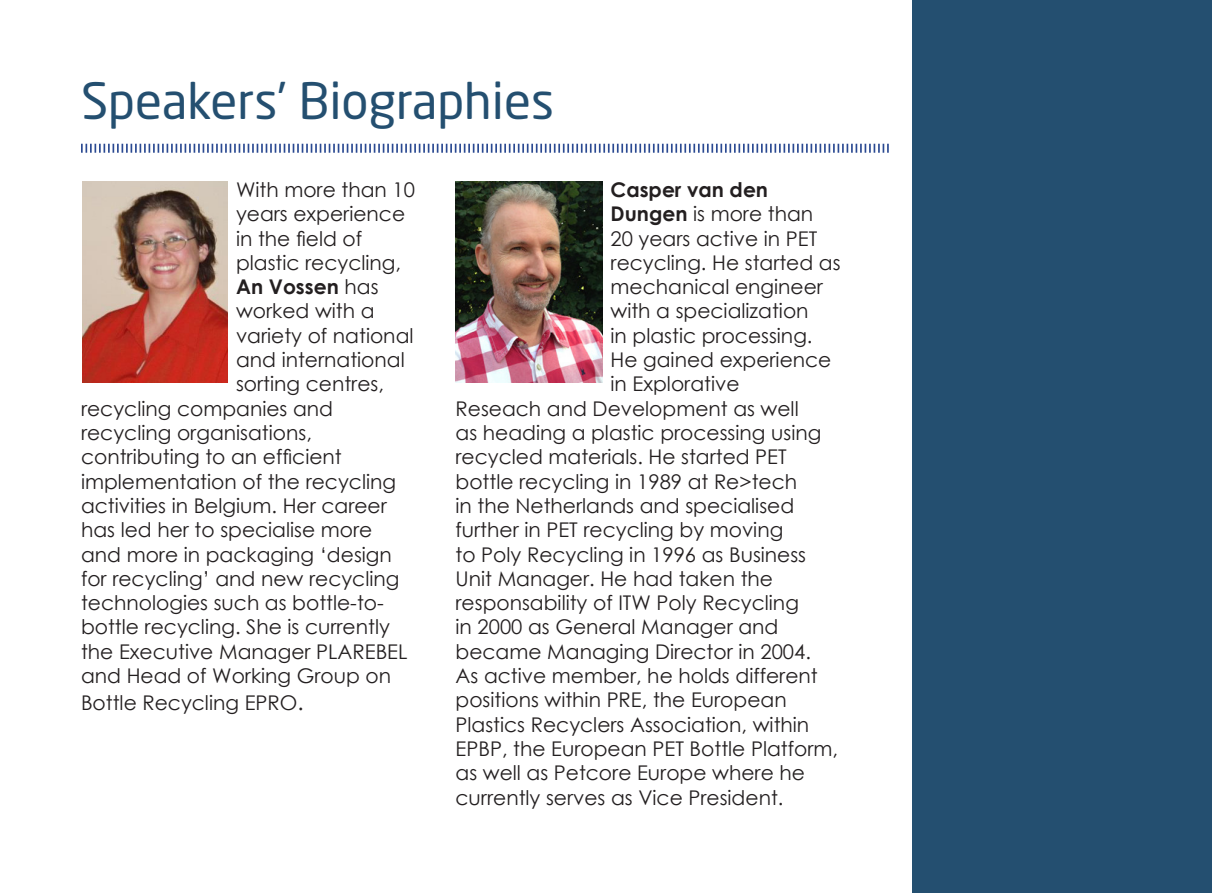
<style>
.page{position:relative;width:1212px;height:893px;background:#fff}
.page>*{position:absolute;margin:0;border:0;box-sizing:border-box;transform-origin:0 0}
.t1{font:49.5px "Neo Sans Std";color:#244f70}
.t2{font:20.25px "Century Gothic";color:#231f20}
.t3{font:700 20.25px "Century Gothic";color:#231f20}
.s1{font-weight:400}
.s2{font-size:22.5px}
.s3{font-weight:700}
</style>
<div class="page">
<svg style="left:81px;top:144px;width:808px;height:9px"></svg>
<img style="left:83px;top:182px;width:144px;height:201px">
<img style="left:455px;top:182px;width:147px;height:201px">
<div style="left:912px;top:0;width:300px;height:893px;background:#244f70"></div>
<p class="t1" style="left:81px;top:70px;width:475px">Speakers’ Biographies</p>
<p class="t2" style="left:236px;top:175px;width:180px">With more than 10</p>
<p class="t2" style="left:236px;top:200px;width:171px">years experience</p>
<p class="t2" style="left:236px;top:224px;width:128px">in the field of</p>
<p class="t2" style="left:236px;top:248px;width:167px">plastic recycling,</p>
<p class="t3" style="left:236px;top:271px;width:144px">An Vossen <span class="s1">has</span></p>
<p class="t2" style="left:236px;top:297px;width:140px">worked with a</p>
<p class="t2" style="left:236px;top:321px;width:179px">variety of national</p>
<p class="t2" style="left:236px;top:346px;width:170px">and international</p>
<p class="t2" style="left:236px;top:370px;width:149px">sorting centres,</p>
<p class="t2" style="left:81px;top:394px;width:254px">recycling companies and</p>
<p class="t2" style="left:81px;top:418px;width:232px">recycling organisations,</p>
<p class="t2" style="left:81px;top:443px;width:262px">contributing to an efficient</p>
<p class="t2" style="left:81px;top:467px;width:317px">implementation of the recycling</p>
<p class="t2" style="left:81px;top:491px;width:307px">activities in Belgium. Her career</p>
<p class="t2" style="left:81px;top:516px;width:293px">has led her to specialise more</p>
<p class="t2" style="left:81px;top:540px;width:312px">and more in packaging ‘design</p>
<p class="t2" style="left:81px;top:564px;width:320px">for recycling’ and new recycling</p>
<p class="t2" style="left:81px;top:589px;width:304px">technologies such as bottle-to-</p>
<p class="t2" style="left:81px;top:613px;width:310px">bottle recycling. She is currently</p>
<p class="t2" style="left:81px;top:637px;width:328px">the Executive Manager PLAREBEL</p>
<p class="t2" style="left:81px;top:661px;width:312px">and Head of Working Group on</p>
<p class="t2" style="left:81px;top:688px;width:224px">Bottle Recycling EPRO<span class="s2">.</span></p>
<p class="t3" style="left:610px;top:174px;width:159px">Casper van den</p>
<p class="t2" style="left:610px;top:200px;width:204px"><span class="s3">Dungen</span> is more than</p>
<p class="t2" style="left:610px;top:224px;width:208px">20 years active in PET</p>
<p class="t2" style="left:610px;top:248px;width:232px">recycling. He started as</p>
<p class="t2" style="left:610px;top:273px;width:214px">mechanical engineer</p>
<p class="t2" style="left:610px;top:297px;width:200px">with a specialization</p>
<p class="t2" style="left:610px;top:321px;width:203px">in plastic processing.</p>
<p class="t2" style="left:610px;top:346px;width:222px">He gained experience</p>
<p class="t2" style="left:610px;top:370px;width:130px">in Explorative</p>
<p class="t2" style="left:455px;top:394px;width:345px">Reseach and Development as well</p>
<p class="t2" style="left:455px;top:418px;width:367px">as heading a plastic processing using</p>
<p class="t2" style="left:455px;top:443px;width:333px">recycled materials. He started PET</p>
<p class="t2" style="left:455px;top:467px;width:343px">bottle recycling in 1989 at Re&gt;tech</p>
<p class="t2" style="left:455px;top:491px;width:340px">in the Netherlands and specialised</p>
<p class="t2" style="left:455px;top:516px;width:329px">further in PET recycling by moving</p>
<p class="t2" style="left:455px;top:540px;width:352px">to Poly Recycling in 1996 as Business</p>
<p class="t2" style="left:455px;top:564px;width:319px">Unit Manager. He had taken the</p>
<p class="t2" style="left:455px;top:589px;width:345px">responsability of ITW Poly Recycling</p>
<p class="t2" style="left:455px;top:613px;width:324px">in 2000 as General Manager and</p>
<p class="t2" style="left:455px;top:637px;width:357px">became Managing Director in 2004.</p>
<p class="t2" style="left:455px;top:661px;width:364px">As active member, he holds different</p>
<p class="t2" style="left:455px;top:686px;width:333px">positions within PRE, the European</p>
<p class="t2" style="left:455px;top:710px;width:355px">Plastics Recyclers Association, within</p>
<p class="t2" style="left:455px;top:734px;width:384px">EPBP, the European PET Bottle Platform,</p>
<p class="t2" style="left:455px;top:759px;width:351px">as well as Petcore Europe where he</p>
<p class="t2" style="left:455px;top:783px;width:329px">currently serves as Vice President.</p>
</div>
